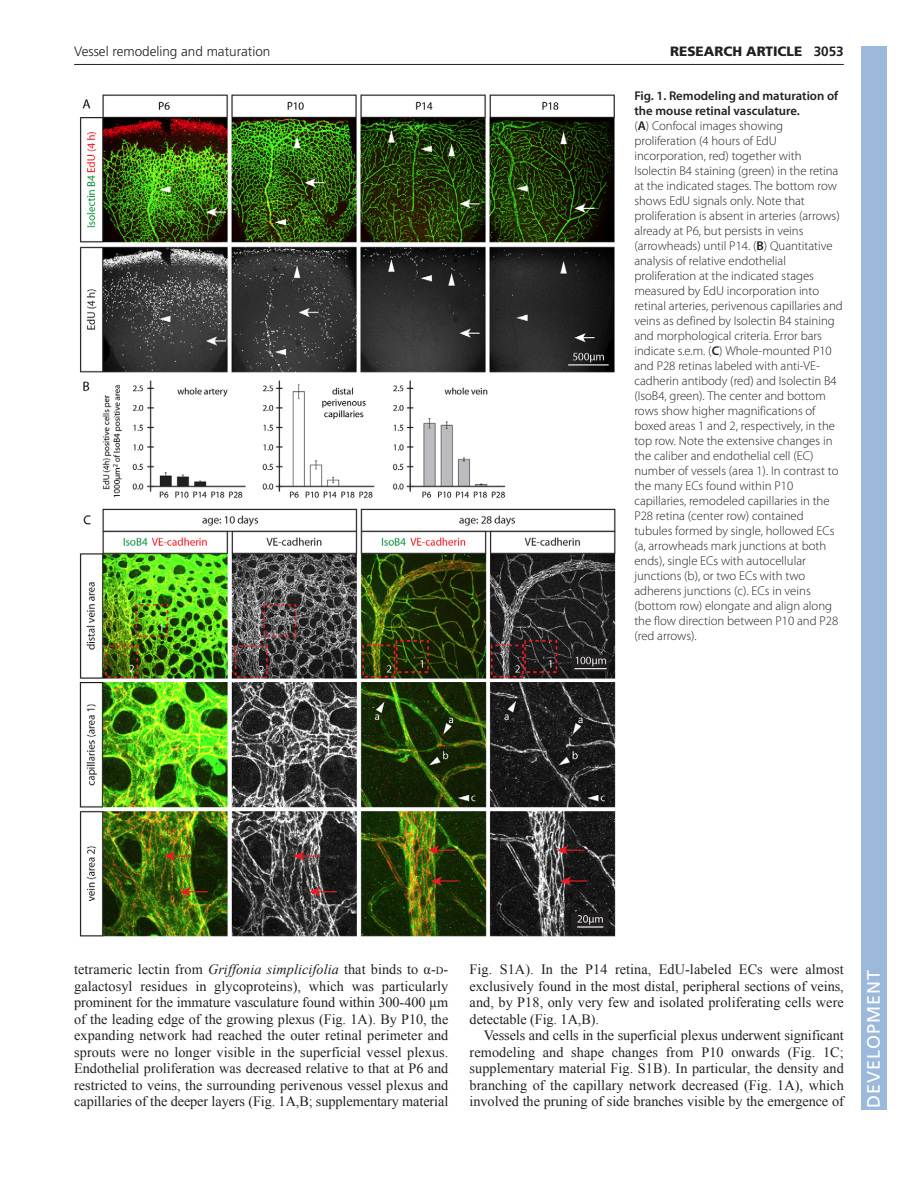
<style>
.page{position:relative;width:918px;height:1188px;background:#fff}
.page>*{position:absolute;margin:0;border:0;box-sizing:border-box;transform-origin:0 0}
.t1{font:18px "Frutiger LT Std";letter-spacing:.055em;color:#fff}
.t2{font:14.25px/16.5px "Times New Roman";letter-spacing:-.005em;color:#231f20;text-align:justify}
.t3{font:300 13.5px "Frutiger";color:#231f20}
.t4{font:900 13.5px "Frutiger LT Std";color:#231f20}
.t5{font:300 12.75px/15px "Myriad Pro";color:#231f20}
.s1{font-weight:700}
.s2{font-weight:600}
.s3{font-style:italic}
.s4{font-size:10.65px}
</style>
<div class="page">
<hr style="left:74px;top:64px;width:770px;height:1px;background:#231f20">
<img style="left:79px;top:94px;width:537px;height:843px">
<div style="left:861px;top:46px;width:25px;height:1064px;background:#9cb9db"></div>
<p class="t3" style="left:74px;top:46px;width:198px">Vessel remodeling and maturation</p>
<p class="t4" style="left:670px;top:46px;width:175px">RESEARCH ARTICLE <span class="s1">3053</span></p>
<p class="t5" style="left:634px;top:89px;width:210px"><span class="s2">Fig. 1. Remodeling and maturation of the mouse retinal vasculature.<br></span>(<span class="s2">A</span>) Confocal images showing proliferation (4 hours of EdU incorporation, red) together with Isolectin B4 staining (green) in the retina at the indicated stages. The bottom row shows EdU signals only. Note that proliferation is absent in arteries (arrows) already at P6, but persists in veins (arrowheads) until P14. (<span class="s2">B</span>) Quantitative analysis of relative endothelial proliferation at the indicated stages measured by EdU incorporation into retinal arteries, perivenous capillaries and veins as defined by Isolectin B4 staining and morphological criteria. Error bars indicate s.e.m. (<span class="s2">C</span>) Whole-mounted P10 and P28 retinas labeled with anti-VE&shy;cadherin antibody (red) and Isolectin B4 (IsoB4, green). The center and bottom rows show higher magnifications of boxed areas 1 and 2, respectively, in the top row. Note the extensive changes in the caliber and endothelial cell (EC) number of vessels (area 1). In contrast to the many ECs found within P10 capillaries, remodeled capillaries in the P28 retina (center row) contained tubules formed by single, hollowed ECs (a, arrowheads mark junctions at both ends), single ECs with autocellular junctions (b), or two ECs with two adherens junctions (c). ECs in veins (bottom row) elongate and align along the flow direction between P10 and P28 (red arrows).</p>
<p class="t2" style="left:74px;top:961px;width:376px">tetrameric lectin from <span class="s3">Griffonia simplicifolia</span> that binds to α-<span class="s4">D&shy;</span>galactosyl residues in glycoproteins), which was particularly prominent for the immature vasculature found within 300-400 µm of the leading edge of the growing plexus (Fig. 1A). By P10, the expanding network had reached the outer retinal perimeter and sprouts were no longer visible in the superficial vessel plexus.<br>Endothelial proliferation was decreased relative to that at P6 and restricted to veins, the surrounding perivenous vessel plexus and capillaries of the deeper layers (Fig. 1A,B; supplementary material</p>
<p class="t2" style="left:470px;top:961px;width:376px">Fig. S1A). In the P14 retina, EdU-labeled ECs were almost exclusively found in the most distal, peripheral sections of veins, and, by P18, only very few and isolated proliferating cells were detectable (Fig. 1A,B).</p>
<p class="t2" style="left:470px;top:1027px;width:376px;text-indent:14px">Vessels and cells in the superficial plexus underwent significant remodeling and shape changes from P10 onwards (Fig. 1C; supplementary material Fig. S1B). In particular, the density and branching of the capillary network decreased (Fig. 1A), which involved the pruning of side branches visible by the emergence of</p>
<h1 class="t1" style="left:863px;top:1108px;width:140px;rotate:-90deg">DEVELOPMENT</h1>
</div>
